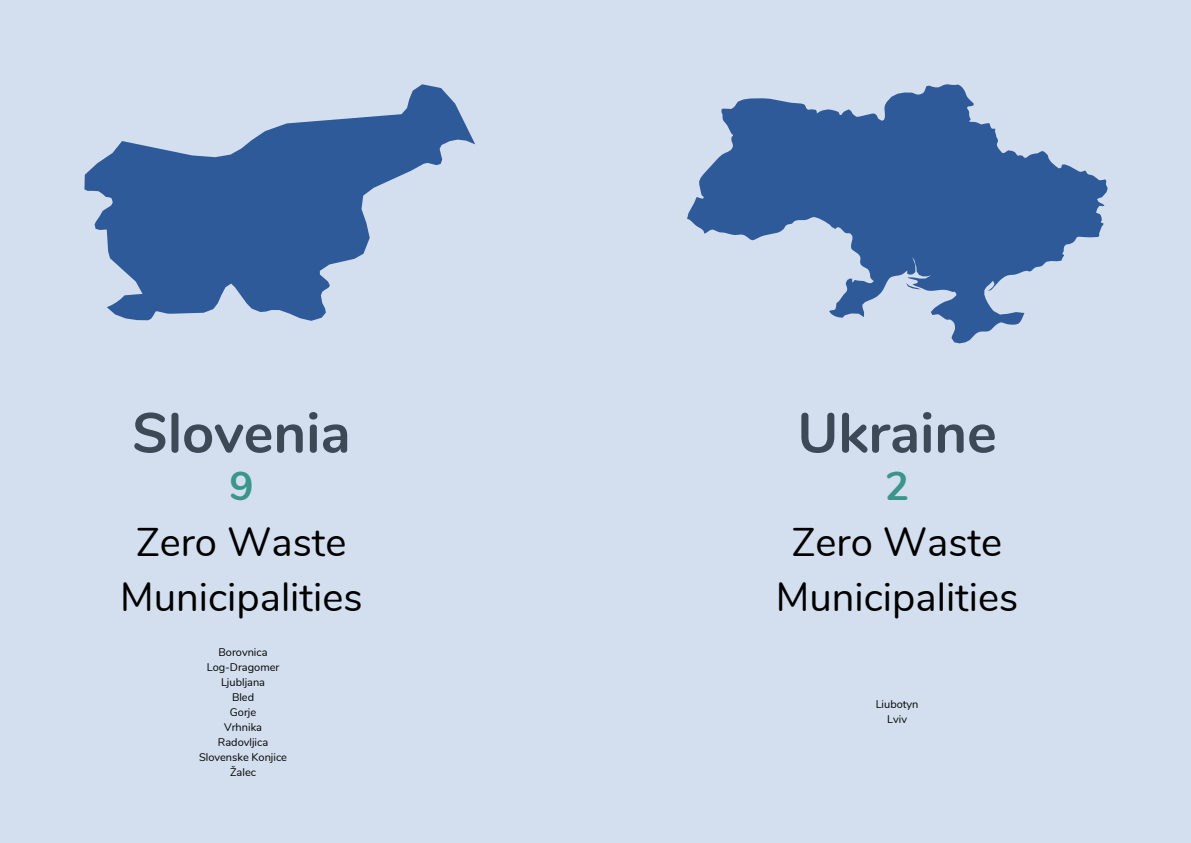
<style>
.page{position:relative;width:1191px;height:843px;background:#fff}
.page>*{position:absolute;margin:0;border:0;box-sizing:border-box;transform-origin:0 0}
.t1{font:700 56px "Nunito";color:#3e4958}
.t2{font:40px/55.5px "Nunito";color:#000;text-align:center}
.t3{font:700 40px "Nunito";color:#3c958a}
.t4{font:11px "Nunito";color:#000}
</style>
<div class="page">
<div style="left:0;top:0;width:1190px;height:842px;background:#d3dfee"></div>
<svg style="left:84px;top:84px;width:391px;height:237px;fill:#2f5a9a"></svg>
<svg style="left:687px;top:84px;width:420px;height:259px;fill:#2f5a9a"></svg>
<p class="t1" style="left:132px;top:395px;width:220px">Slovenia</p>
<p class="t3" style="left:229px;top:459px;width:25px">9</p>
<p class="t2" style="left:120px;top:514px;width:244px">Zero Waste<br>Municipalities</p>
<p class="t4" style="left:218px;top:644px;width:51px">Borovnica</p>
<p class="t4" style="left:207px;top:659px;width:74px">Log-Dragomer</p>
<p class="t4" style="left:221px;top:674px;width:46px">Ljubljana</p>
<p class="t4" style="left:232px;top:689px;width:24px">Bled</p>
<p class="t4" style="left:230px;top:704px;width:28px">Gorje</p>
<p class="t4" style="left:224px;top:719px;width:39px">Vrhnika</p>
<p class="t4" style="left:218px;top:734px;width:52px">Radovljica</p>
<p class="t4" style="left:199px;top:749px;width:89px">Slovenske Konjice</p>
<p class="t4" style="left:230px;top:764px;width:27px">Žalec</p>
<p class="t1" style="left:797px;top:395px;width:201px">Ukraine</p>
<p class="t3" style="left:885px;top:459px;width:26px">2</p>
<p class="t2" style="left:775px;top:514px;width:244px">Zero Waste<br>Municipalities</p>
<p class="t4" style="left:875px;top:697px;width:44px">Liubotyn</p>
<p class="t4" style="left:887px;top:712px;width:21px">Lviv</p>
</div>
